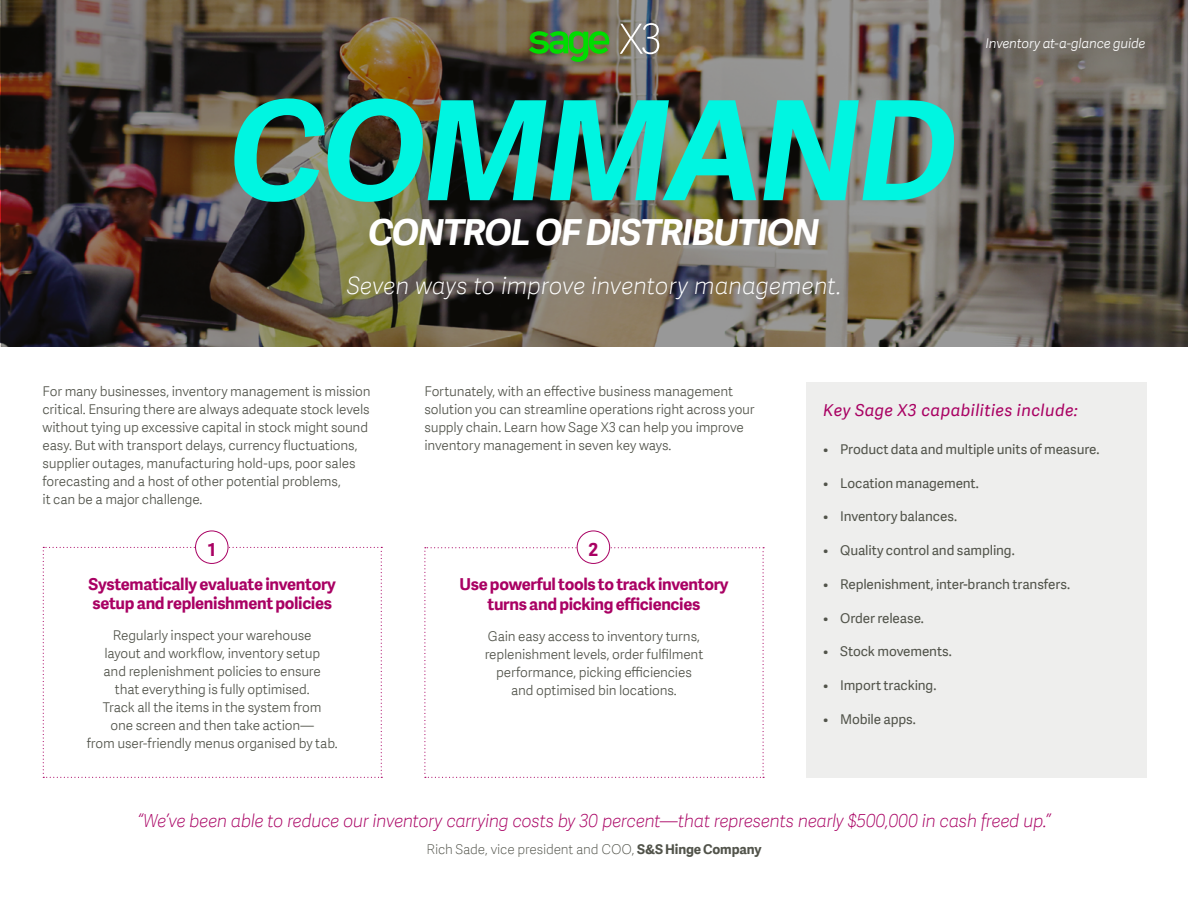
<style>
.page{position:relative;width:1188px;height:918px;background:#fff}
.page>*{position:absolute;margin:0;border:0;box-sizing:border-box;transform-origin:0 0}
.t1{font:italic 700 138px "Adelle Sans SAGE";letter-spacing:-.02em;color:#00f5e1}
.t2{font:italic 700 36px "Adelle Sans SAGE";letter-spacing:-.03em;color:#fff}
.t3{font:italic 24px "Adelle Sans SAGE Th";letter-spacing:-.01em;color:#fff}
.t4{font:italic 18px "Adelle Sans SAGE Th";letter-spacing:-.025em;color:#a90163}
.t5{font:700 18px "Adelle Sans SAGE";color:#a90163}
.t6{font:700 16.5px/19.5px "Adelle Sans SAGE";letter-spacing:-.02em;color:#a90163}
.t7{font:italic 16.5px "Adelle Sans SAGE";letter-spacing:.025em;color:#a90163}
.t8{font:13.5px/18px "Adelle Sans SAGE Lt";letter-spacing:-.01em;color:#51534a}
.t9{font:13.5px "Adelle Sans SAGE";letter-spacing:-.01em;color:#51534a}
.t10{font:13.5px "Adelle Sans SAGE Th";letter-spacing:-.01em;color:#51534a}
.t11{font:italic 13.5px "Adelle Sans SAGE Lt";letter-spacing:-.015em;color:#fff}
.s1{font-family:"Adelle Sans SAGE";font-weight:700}
</style>
<div class="page">
<img style="left:1px;top:1px;width:1186px;height:346px">
<svg style="left:620px;top:23px;width:39px;height:31px"></svg>
<svg style="left:529px;top:31px;width:83px;height:31px"></svg>
<div style="left:806px;top:382px;width:340px;height:396px;background:#eeeeed"></div>
<svg style="left:43px;top:547px;width:339px;height:231px"></svg>
<svg style="left:424px;top:547px;width:340px;height:231px"></svg>
<div style="left:196px;top:531px;width:32px;height:32px;background:#fff;border-radius:50%"></div>
<div style="left:195px;top:531px;width:33px;height:33px;border:1px solid #a90163;border-radius:50%"></div>
<div style="left:577px;top:531px;width:33px;height:32px;background:#fff;border-radius:50%"></div>
<div style="left:577px;top:531px;width:33px;height:33px;border:1px solid #a90163;border-radius:50%"></div>
<h1 class="t1" style="left:230px;top:54px;width:730px">COMMAND</h1>
<h2 class="t2" style="left:368px;top:207px;width:453px">CONTROL OF DISTRIBUTION</h2>
<h3 class="t3" style="left:347px;top:268px;width:496px">Seven ways to improve inventory management.</h3>
<p class="t11" style="left:986px;top:33px;width:161px">Inventory at-a-glance guide</p>
<p class="t8" style="left:43px;top:382px;width:330px">For many businesses, inventory management is mission critical. Ensuring there are always adequate stock levels without tying up excessive capital in stock might sound easy. But with transport delays, currency fluctuations, supplier outages, manufacturing hold-ups, poor sales forecasting and a host of other potential problems,<br>it can be a major challenge.</p>
<p class="t8" style="left:424px;top:382px;width:332px">Fortunately, with an effective business management solution you can streamline operations right across your supply chain. Learn how Sage X3 can help you improve inventory management in seven key ways.</p>
<h3 class="t5" style="left:208px;top:537px;width:9px">1</h3>
<h3 class="t5" style="left:589px;top:537px;width:11px">2</h3>
<p class="t6" style="left:89px;top:574px;width:249px">Systematically evaluate inventory setup and replenishment policies</p>
<p class="t8" style="left:87px;top:626px;width:253px;text-align:center">Regularly inspect your warehouse<br>layout and workflow, inventory setup<br>and replenishment policies to ensure<br>that everything is fully optimised.<br>Track all the items in the system from<br>one screen and then take action—<br>from user-friendly menus organised by tab.</p>
<p class="t6" style="left:459px;top:574px;width:271px;text-align:center">Use powerful tools to track inventory turns and picking efficiencies</p>
<p class="t8" style="left:485px;top:626px;width:220px;text-align:center">Gain easy access to inventory turns, replenishment levels, order fulfilment performance, picking efficiencies and optimised bin locations.</p>
<p class="t7" style="left:823px;top:398px;width:256px">Key Sage X3 capabilities include:</p>
<p class="t9" style="left:823px;top:439px;width:278px">• Product data and multiple units of measure.</p>
<p class="t9" style="left:823px;top:473px;width:157px">• Location management.</p>
<p class="t9" style="left:823px;top:507px;width:135px">• Inventory balances.</p>
<p class="t9" style="left:823px;top:541px;width:193px">• Quality control and sampling.</p>
<p class="t9" style="left:823px;top:574px;width:248px">• Replenishment, inter-branch transfers.</p>
<p class="t9" style="left:823px;top:608px;width:102px">• Order release.</p>
<p class="t9" style="left:823px;top:642px;width:130px">• Stock movements.</p>
<p class="t9" style="left:823px;top:676px;width:115px">• Import tracking.</p>
<p class="t9" style="left:823px;top:709px;width:94px">• Mobile apps.</p>
<h3 class="t4" style="left:137px;top:808px;width:915px">“We’ve been able to reduce our inventory carrying costs by 30 percent—that represents nearly $500,000 in cash freed up.”</h3>
<p class="t10" style="left:426px;top:839px;width:337px">Rich Sade, vice president and COO, <span class="s1">S&amp;S Hinge Company</span></p>
</div>
